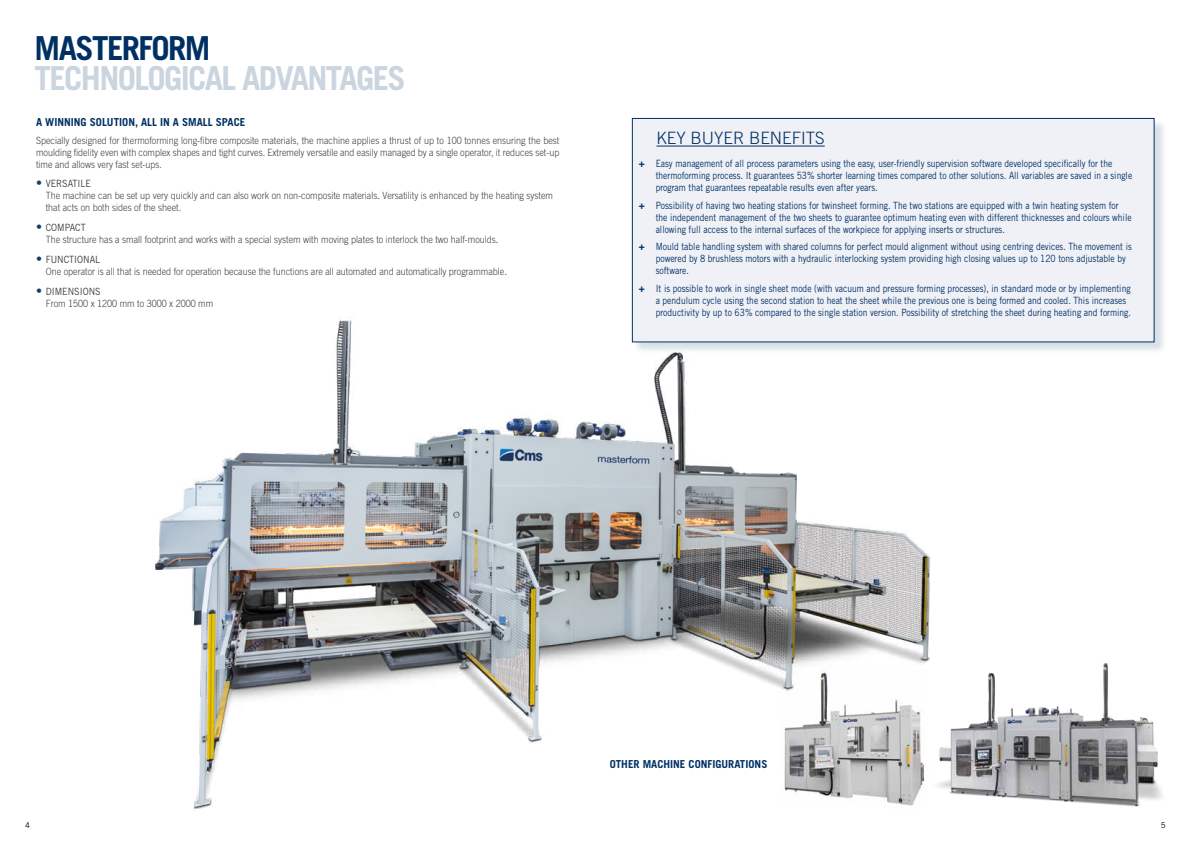
<style>
.page{position:relative;width:1191px;height:842px;background:#fff}
.page>*{position:absolute;margin:0;border:0;box-sizing:border-box;transform-origin:0 0}
.t1{font:700 33.1px "Trade Gothic LT Std";letter-spacing:-.05em;color:#cbd5df}
.t2{font:700 33.1px "Trade Gothic LT Std";letter-spacing:-.045em;color:#003063}
.t3{font:300 17px "Trade Gothic LT Std";color:#003063}
.t4{font:700 11px "Trade Gothic LT Std";color:#003063}
.t5{font:10px/12px "Trade Gothic LT Std";color:#003063;scale:.85 1}
.t6{font:300 10px/12px "Trade Gothic LT Std";color:#3c3c3b;scale:.9 1}
.t7{font:8px "Trade Gothic LT Std";color:#000}
.s1{font-weight:400;font-size:12px;color:#183c6f}
.s2{font-weight:400}
.s3{font-weight:700}
</style>
<div class="page">
<img style="left:954px;top:663px;width:209px;height:144px">
<img style="left:153px;top:307px;width:801px;height:503px">
<div style="left:633px;top:120px;width:534px;height:235px;background:#003063;opacity:.15"></div>
<div style="left:632px;top:118px;width:522px;height:224px;background:#f0f1f7;border:1px solid #003063"></div>
<hr style="left:656px;top:146px;width:168px;height:1px;background:#003063">
<h1 class="t2" style="left:35px;top:28px;width:177px">MASTERFORM</h1>
<h1 class="t1" style="left:35px;top:58px;width:373px">TECHNOLOGICAL ADVANTAGES</h1>
<p class="t4" style="left:36px;top:115px;width:211px">A WINNING SOLUTION, ALL IN A SMALL SPACE</p>
<p class="t6" style="left:36px;top:134px;width:583px;text-align:justify">Specially designed for thermoforming long-fibre composite materials, the machine applies a thrust of up to 100 tonnes ensuring the best moulding fidelity even with complex shapes and tight curves. Extremely versatile and easily managed by a single operator, it reduces set-up time and allows very fast set-ups.</p>
<p class="t6" style="left:46px;top:178px;width:565px;text-indent:-10px"><span class="s1">•</span> <span class="s2">VERSATILE<br></span>The machine can be set up very quickly and can also work on non-composite materials<span class="s2">.</span> Versatility is enhanced by the heating system that acts on both sides of the sheet.</p>
<p class="t6" style="left:46px;top:221px;width:505px;text-indent:-10px"><span class="s1">•</span> <span class="s2">COMPACT<br></span>The structure has a small footprint and works with a special system with moving plates to interlock the two half-moulds<span class="s2">.</span></p>
<p class="t6" style="left:46px;top:253px;width:514px;text-indent:-10px"><span class="s1">•</span> <span class="s2">FUNCTIONAL<br></span>One operator is all that is needed for operation because the functions are all automated and automatically programmable<span class="s2">.</span></p>
<p class="t6" style="left:46px;top:285px;width:188px;text-indent:-10px"><span class="s1">•</span> <span class="s2">DIMENSIONS<br></span>From 1500 x 1200 mm to 3000 x 2000 mm</p>
<h2 class="t3" style="left:656px;top:128px;width:170px">KEY BUYER BENEFITS</h2>
<p class="t5" style="left:655px;top:157px;width:562px;text-indent:-17px"><span class="s3">+</span> Easy management of all process parameters using the easy, user-friendly supervision software developed specifically for the thermoforming process. It guarantees 53% shorter learning times compared to other solutions. All variables are saved in a single program that guarantees repeatable results even after years.</p>
<p class="t5" style="left:655px;top:199px;width:561px;text-indent:-17px"><span class="s3">+</span> Possibility of having two heating stations for twinsheet forming. The two stations are equipped with a twin heating system for the independent management of the two sheets to guarantee optimum heating even with different thicknesses and colours while allowing full access to the internal surfaces of the workpiece for applying inserts or structures.</p>
<p class="t5" style="left:655px;top:241px;width:561px;text-indent:-17px"><span class="s3">+</span> Mould table handling system with shared columns for perfect mould alignment without using centring devices. The movement is powered by 8 brushless motors with a hydraulic interlocking system providing high closing values up to 120 tons adjustable by software.</p>
<p class="t5" style="left:655px;top:282px;width:561px;text-indent:-17px"><span class="s3">+</span> It is possible to work in single sheet mode (with vacuum and pressure forming processes), in standard mode or by implementing a pendulum cycle using the second station to heat the sheet while the previous one is being formed and cooled. This increases productivity by up to 63% compared to the single station version. Possibility of stretching the sheet during heating and forming.</p>
<p class="t4" style="left:609px;top:757px;width:159px">OTHER MACHINE CONFIGURATIONS</p>
<p class="t7" style="left:25px;top:820px;width:6px">4</p>
<p class="t7" style="left:1160px;top:820px;width:6px">5</p>
</div>
